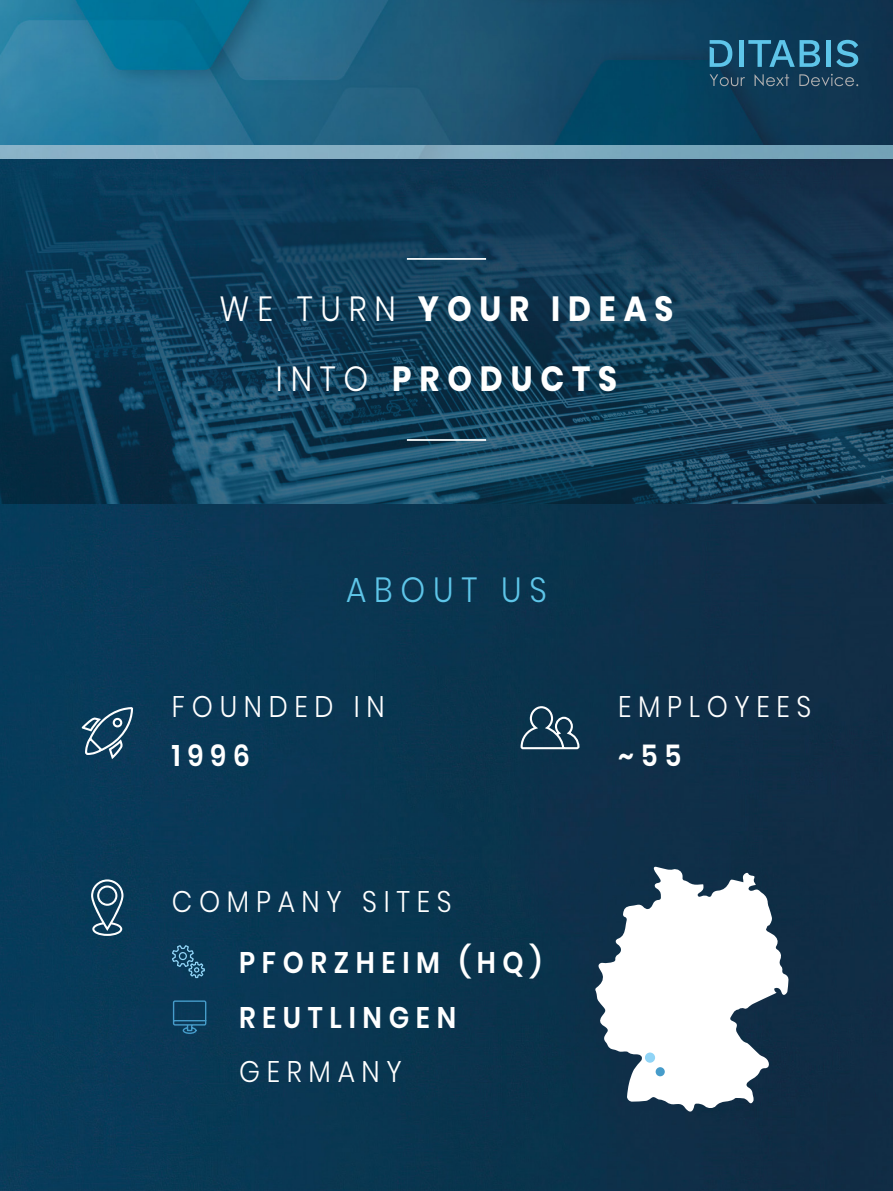
<style>
.page{position:relative;width:893px;height:1191px;background:#fff}
.page>*{position:absolute;margin:0;border:0;box-sizing:border-box;transform-origin:0 0}
.t1{font:700 34.82px/70px "Poppins";letter-spacing:.25em;color:#fff;text-align:center;scale:.9 1}
.t2{font:300 34.82px "Poppins";letter-spacing:.25em;color:#5ec5e8;scale:.9 1}
.t3{font:300 29.75px "Poppins";letter-spacing:.25em;color:#fff;scale:.9 1}
.t4{font:600 29.75px "Poppins";letter-spacing:.25em;color:#fff;scale:.9 1}
.s1{font-weight:300}
</style>
<div class="page">
<img style="left:0;top:0;width:893px;height:146px">
<img style="left:0;top:504px;width:893px;height:687px">
<img style="left:0;top:159px;width:893px;height:345px">
<hr style="left:739px;top:40px;width:4px;height:27px;background:#5ec5e9">
<svg style="left:748px;top:40px;width:72px;height:27px;background:#2c7090"></svg>
<div style="left:826px;top:40px;width:5px;height:27px;background:#5ec5e9"></div>
<svg style="left:836px;top:40px;width:22px;height:27px"></svg>
<svg style="left:710px;top:40px;width:22px;height:27px"></svg>
<svg style="left:710px;top:74px;width:35px;height:12px"></svg>
<svg style="left:754px;top:74px;width:35px;height:12px"></svg>
<svg style="left:799px;top:74px;width:59px;height:12px"></svg>
<hr style="left:407px;top:439px;width:79px;height:2px;background:#fff">
<hr style="left:407px;top:258px;width:79px;height:2px;background:#fff">
<svg style="left:519px;top:705px;width:62px;height:45px;background:#345569"></svg>
<svg style="left:81px;top:706px;width:53px;height:54px;background:#385f79"></svg>
<svg style="left:91px;top:879px;width:32px;height:57px"></svg>
<svg style="left:172px;top:999px;width:35px;height:35px"></svg>
<svg style="left:171px;top:944px;width:35px;height:34px"></svg>
<svg style="left:595px;top:866px;width:194px;height:246px"></svg>
<div style="left:645px;top:1052px;width:10px;height:10px;background:#90d4f6;border-radius:50%"></div>
<div style="left:656px;top:1067px;width:9px;height:9px;background:#469cca;border-radius:50%"></div>
<p class="t1" style="left:220px;top:274px;width:506px"><span class="s1">WE TURN</span> YOUR IDEAS<br><span class="s1">INTO</span> PRODUCTS</p>
<p class="t2" style="left:346px;top:569px;width:225px">ABOUT US</p>
<p class="t3" style="left:172px;top:689px;width:238px">FOUNDED IN</p>
<p class="t4" style="left:172px;top:738px;width:88px">1996</p>
<p class="t3" style="left:172px;top:884px;width:312px">COMPANY SITES</p>
<p class="t4" style="left:239px;top:945px;width:337px">PFORZHEIM (HQ)</p>
<p class="t4" style="left:239px;top:1000px;width:243px">REUTLINGEN</p>
<p class="t3" style="left:239px;top:1054px;width:182px">GERMANY</p>
<p class="t3" style="left:618px;top:689px;width:216px">EMPLOYEES</p>
<p class="t4" style="left:618px;top:738px;width:72px">~55</p>
</div>
